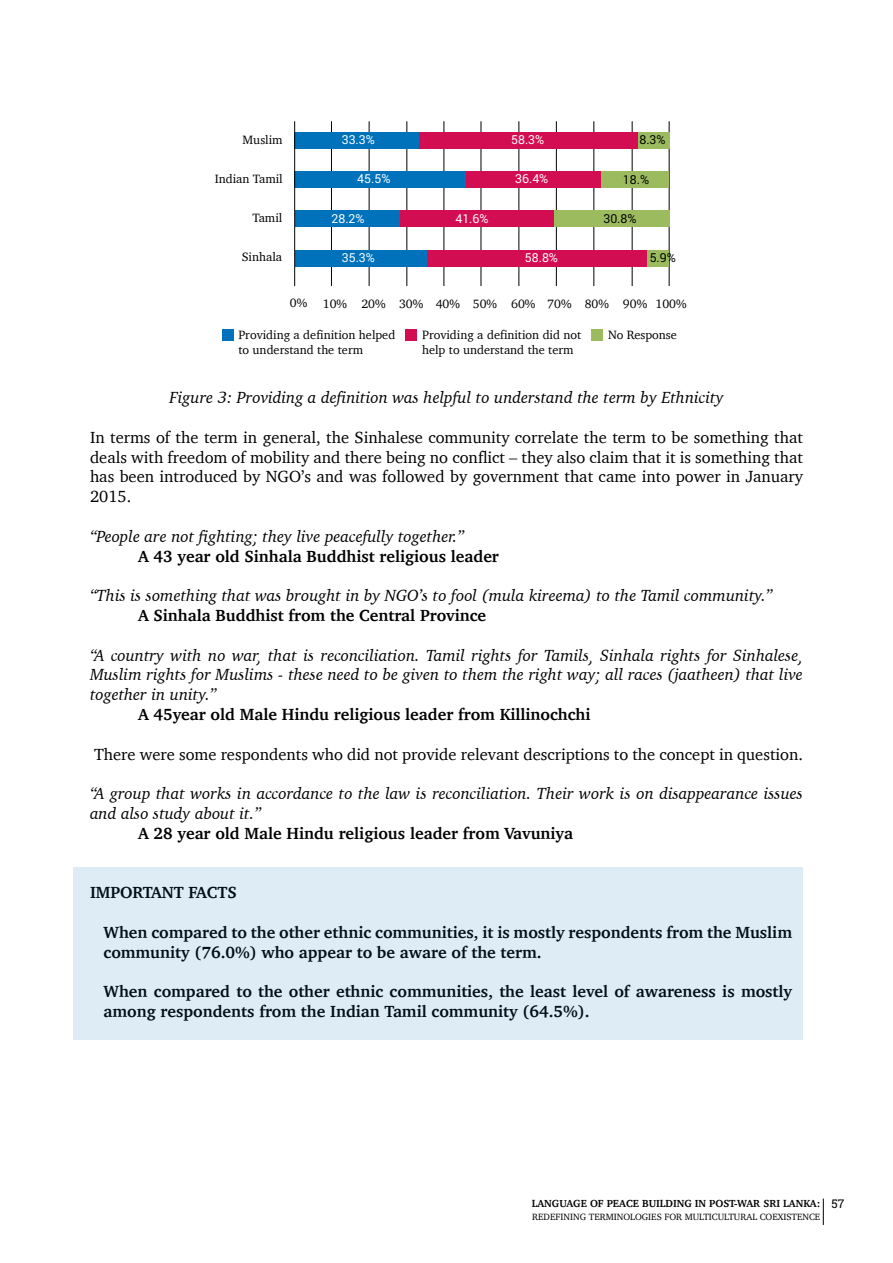
<style>
.page{position:relative;width:893px;height:1263px;background:#fff}
.page>*{position:absolute;margin:0;border:0;box-sizing:border-box;transform-origin:0 0}
.t1{font:italic 16.5px/19.8px "Charter";color:#000;text-align:justify}
.t2{font:700 16.5px/19.8px "Charter";color:#000}
.t3{font:16.5px/19.8px "Charter";color:#000;text-align:justify}
.t4{font:12.3px/14.9px "Charter";color:#000}
.t5{font:12.3px "Roboto";color:#fff}
.t6{font:12.3px "Roboto";color:#000}
.t7{font:700 10.5px "Charter";color:#000}
.t8{font:9.3px "Charter";color:#000}
.s1{font-family:"Roboto Slab";font-weight:400;font-size:12px}
</style>
<div class="page">
<svg style="left:823px;top:1198px;width:1px;height:27px"></svg>
<hr style="left:331px;top:121px;width:1px;height:165px;background:#000">
<hr style="left:369px;top:121px;width:1px;height:165px;background:#000">
<hr style="left:407px;top:121px;width:1px;height:165px;background:#000">
<hr style="left:444px;top:121px;width:1px;height:165px;background:#000">
<hr style="left:481px;top:121px;width:1px;height:165px;background:#000">
<hr style="left:519px;top:121px;width:1px;height:165px;background:#000">
<hr style="left:556px;top:121px;width:1px;height:165px;background:#000">
<hr style="left:594px;top:121px;width:1px;height:165px;background:#000">
<hr style="left:632px;top:121px;width:1px;height:165px;background:#000">
<hr style="left:669px;top:121px;width:1px;height:165px;background:#000">
<div style="left:222px;top:329px;width:12px;height:12px;background:#0072bc"></div>
<div style="left:405px;top:329px;width:12px;height:12px;background:#d30d51"></div>
<div style="left:591px;top:329px;width:12px;height:12px;background:#9cbb5f"></div>
<div style="left:295px;top:132px;width:125px;height:17px;background:#0072bc"></div>
<div style="left:420px;top:132px;width:218px;height:17px;background:#d30d51"></div>
<div style="left:638px;top:132px;width:31px;height:17px;background:#9cbb5f"></div>
<div style="left:295px;top:171px;width:171px;height:17px;background:#0072bc"></div>
<div style="left:466px;top:171px;width:135px;height:17px;background:#d30d51"></div>
<div style="left:601px;top:171px;width:68px;height:17px;background:#9cbb5f"></div>
<div style="left:295px;top:210px;width:105px;height:17px;background:#0072bc"></div>
<div style="left:400px;top:210px;width:154px;height:17px;background:#d30d51"></div>
<div style="left:554px;top:210px;width:116px;height:17px;background:#9cbb5f"></div>
<div style="left:295px;top:250px;width:132px;height:17px;background:#0072bc"></div>
<div style="left:427px;top:250px;width:220px;height:17px;background:#d30d51"></div>
<div style="left:647px;top:250px;width:22px;height:17px;background:#9cbb5f"></div>
<hr style="left:294px;top:121px;width:1px;height:165px;background:#000">
<div style="left:74px;top:867px;width:729px;height:173px;background:#deecf6"></div>
<p class="t4" style="left:243px;top:132px;width:42px">Muslim</p>
<p class="t4" style="left:215px;top:171px;width:69px">Indian Tamil</p>
<p class="t4" style="left:252px;top:210px;width:31px">Tamil</p>
<p class="t4" style="left:242px;top:249px;width:42px">Sinhala</p>
<p class="t5" style="left:342px;top:131px;width:35px">33.3%</p>
<p class="t6" style="left:639px;top:131px;width:28px">8.3%</p>
<p class="t6" style="left:623px;top:171px;width:28px">18.%</p>
<p class="t5" style="left:511px;top:131px;width:35px">58.3%</p>
<p class="t5" style="left:515px;top:170px;width:35px">36.4%</p>
<p class="t5" style="left:357px;top:170px;width:35px">45.5%</p>
<p class="t5" style="left:331px;top:210px;width:35px">28.2%</p>
<p class="t6" style="left:603px;top:210px;width:35px">30.8%</p>
<p class="t5" style="left:342px;top:249px;width:35px">35.3%</p>
<p class="t6" style="left:650px;top:249px;width:28px">5.9%</p>
<p class="t5" style="left:455px;top:210px;width:35px">41.6%</p>
<p class="t5" style="left:525px;top:249px;width:35px">58.8%</p>
<p class="t4" style="left:290px;top:296px;width:19px">0%</p>
<p class="t4" style="left:323px;top:296px;width:365px">10% 20% 30% 40% 50% 60% 70% 80% 90% 100%</p>
<p class="t4" style="left:238px;top:327px;width:158px">Providing a definition helped to understand the term</p>
<p class="t4" style="left:422px;top:327px;width:161px">Providing a definition did not help to understand the term</p>
<p class="t4" style="left:608px;top:327px;width:70px">No Response</p>
<p class="t1" style="left:170px;top:388px;width:555px">Figure 3: Providing a definition was helpful to understand the term by Ethnicity</p>
<p class="t3" style="left:90px;top:427px;width:714px">In terms of the term in general, the Sinhalese community correlate the term to be something that deals with freedom of mobility and there being no conflict – they also claim that it is something that has been introduced by NGO’s and was followed by government that came into power in January 2015.</p>
<p class="t1" style="left:90px;top:526px;width:376px">“People are not fighting; they live peacefully together.”</p>
<p class="t2" style="left:138px;top:546px;width:362px">A 43 year old Sinhala Buddhist religious leader</p>
<p class="t1" style="left:90px;top:586px;width:684px">“This is something that was brought in by NGO’s to fool (mula kireema) to the Tamil community.”</p>
<p class="t2" style="left:138px;top:605px;width:350px">A Sinhala Buddhist from the Central Province</p>
<p class="t1" style="left:90px;top:645px;width:714px">“A country with no war, that is reconciliation. Tamil rights for Tamils, Sinhala rights for Sinhalese, Muslim rights for Muslims - these need to be given to them the right way; all races (jaatheen) that live together in unity.”</p>
<p class="t2" style="left:138px;top:704px;width:454px">A 45year old Male Hindu religious leader from Killinochchi</p>
<p class="t3" style="left:94px;top:744px;width:710px">There were some respondents who did not provide relevant descriptions to the concept in question.</p>
<p class="t1" style="left:90px;top:784px;width:714px">“A group that works in accordance to the law is reconciliation. Their work is on disappearance issues and also study about it.”</p>
<p class="t2" style="left:138px;top:823px;width:437px">A 28 year old Male Hindu religious leader from Vavuniya</p>
<p class="t2" style="left:90px;top:882px;width:148px">IMPORTANT FACTS</p>
<p class="t2" style="left:103px;top:922px;width:690px">When compared to the other ethnic communities, it is mostly respondents from the Muslim community (76.0%) who appear to be aware of the term.</p>
<p class="t2" style="left:103px;top:981px;width:690px">When compared to the other ethnic communities, the least level of awareness is mostly among respondents from the Indian Tamil community (64.5%).</p>
<p class="t7" style="left:532px;top:1194px;width:314px">LANGUAGE OF PEACE BUILDING IN POST-WAR SRI LANKA: <span class="s1">57</span></p>
<p class="t8" style="left:532px;top:1209px;width:290px">REDEFINING TERMINOLOGIES FOR MULTICULTURAL COEXISTENCE</p>
</div>
